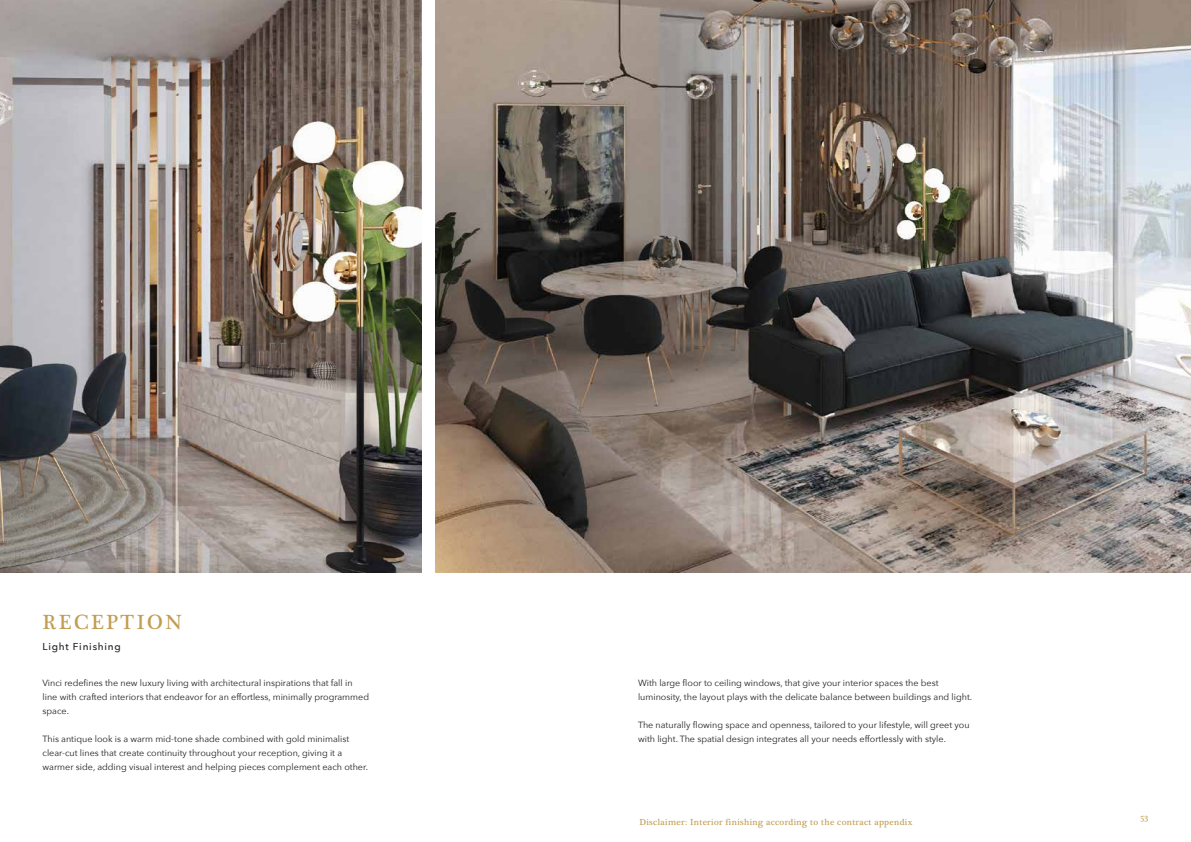
<style>
.page{position:relative;width:1191px;height:842px;background:#fff}
.page>*{position:absolute;margin:0;border:0;box-sizing:border-box;transform-origin:0 0}
.t1{font:21px "Plantagenet Cherokee";letter-spacing:.12em;color:#c19d51}
.t2{font:500 10px "Avenir Next";letter-spacing:.08em;color:#231f20}
.t3{font:9px/14px "Avenir Next";color:#231f20}
.t4{font:9px "Plantagenet Cherokee";letter-spacing:.03em;color:#c19d51}
.t5{font:9px "Plantagenet Cherokee";color:#c19d4f}
</style>
<div class="page">
<img style="left:0;top:0;width:422px;height:573px">
<img style="left:436px;top:0;width:755px;height:573px">
<p class="t1" style="left:42px;top:610px;width:141px">RECEPTION</p>
<p class="t2" style="left:43px;top:638px;width:80px">Light Finishing</p>
<p class="t3" style="left:43px;top:675px;width:328px">Vinci redefines the new luxury living with architectural inspirations that fall in line with crafted interiors that endeavor for an effortless, minimally programmed space.</p>
<p class="t3" style="left:43px;top:731px;width:308px">This antique look is a warm mid-tone shade combined with gold minimalist</p>
<p class="t3" style="left:43px;top:745px;width:301px">clear-cut lines that create continuity throughout your reception, giving it a</p>
<p class="t3" style="left:43px;top:759px;width:327px">warmer side, adding visual interest and helping pieces complement each other.</p>
<p class="t3" style="left:638px;top:675px;width:302px">With large floor to ceiling windows, that give your interior spaces the best</p>
<p class="t3" style="left:638px;top:689px;width:336px">luminosity, the layout plays with the delicate balance between buildings and light.</p>
<p class="t3" style="left:638px;top:717px;width:333px">The naturally flowing space and openness, tailored to your lifestyle, will greet you with light. The spatial design integrates all your needs effortlessly with style.</p>
<p class="t4" style="left:639px;top:817px;width:274px">Disclaimer: Interior finishing according to the contract appendix</p>
<p class="t5" style="left:1140px;top:812px;width:9px">53</p>
</div>
